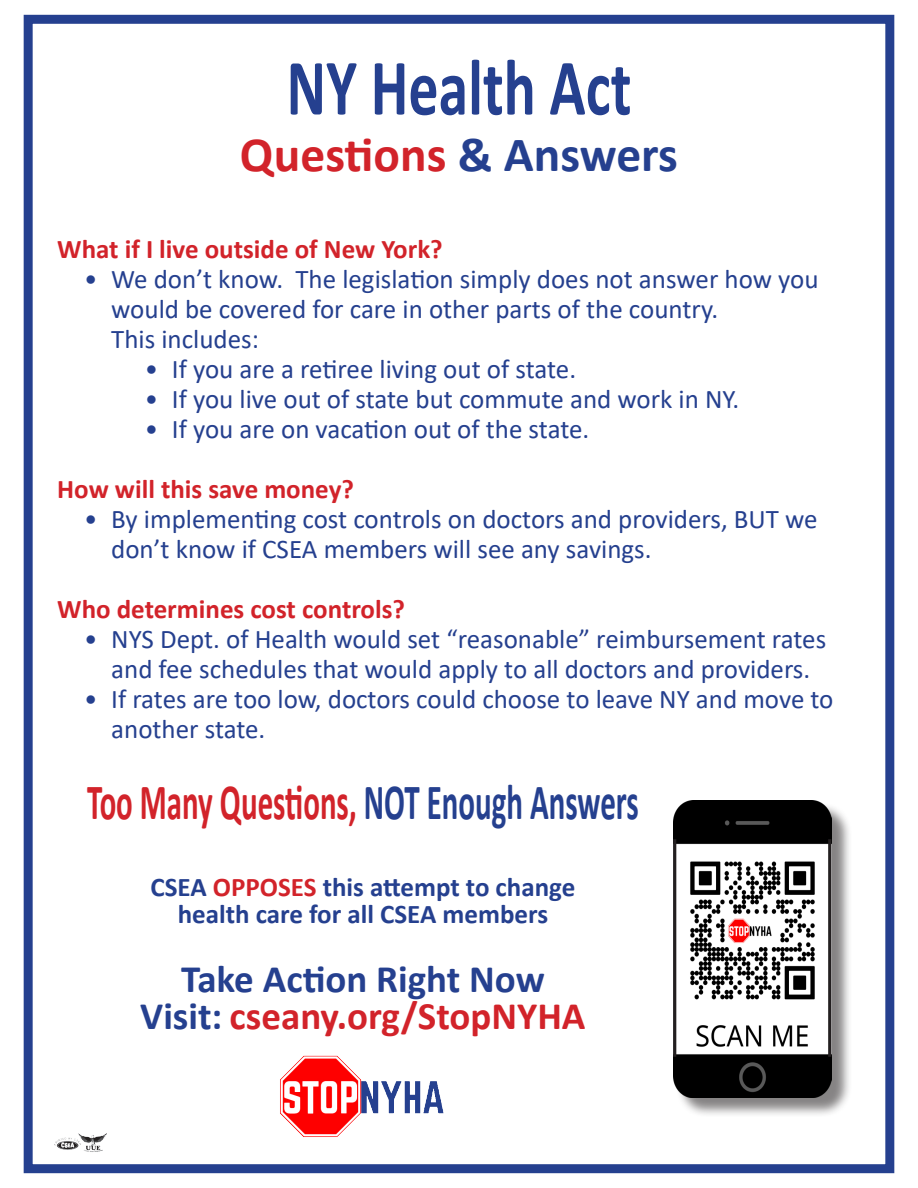
<style>
.page{position:relative;width:918px;height:1188px;background:#fff}
.page>*{position:absolute;margin:0;border:0;box-sizing:border-box;transform-origin:0 0}
.t1{font:700 80.55px "Calibri";color:#25408f;scale:.74 1}
.t2{font:700 51px "Calibri";color:#d2232a;scale:.61 1}
.t3{font:700 49.5px "Calibri";color:#d2232a}
.t4{font:700 39px "Calibri";color:#d2232a}
.t5{font:700 39px "Calibri";color:#25408f}
.t6{font:27px/30px "Calibri";color:#25408f}
.t7{font:700 27px "Calibri";color:#d2232a}
.t8{font:700 27px/27px "Calibri";color:#25408f;text-align:center}
.s1{color:#25408f}
.s2{color:#d2232a}
</style>
<div class="page">
<div style="left:675px;top:802px;width:177px;height:316px;background:#231f20;opacity:.55"></div>
<img style="left:673px;top:800px;width:158px;height:297px">
<img style="left:54px;top:1134px;width:52px;height:18px">
<hr style="left:673px;top:839px;width:3px;height:218px;background:#231f20">
<hr style="left:828px;top:839px;width:3px;height:218px;background:#231f20">
<div style="left:24px;top:15px;width:870px;height:1158px;border:9px solid #25408f"></div>
<img style="left:280px;top:1055px;width:164px;height:82px">
<p class="t1" style="left:287px;top:31px;width:468px">NY Health Act</p>
<p class="t3" style="left:240px;top:120px;width:440px">Questions <span class="s1">&amp; Answers</span></p>
<p class="t7" style="left:57px;top:230px;width:387px">What if I live outside of New York?</p>
<p class="t6" style="left:111px;top:263px;width:709px;text-indent:-27px">• We don’t know. The legislation simply does not answer how you would be covered for care in other parts of the country.</p>
<p class="t6" style="left:111px;top:323px;width:149px">This includes:</p>
<p class="t6" style="left:145px;top:353px;width:433px">• If you are a retiree living out of state.</p>
<p class="t6" style="left:145px;top:383px;width:596px">• If you live out of state but commute and work in NY.</p>
<p class="t6" style="left:145px;top:413px;width:446px">• If you are on vacation out of the state.</p>
<p class="t7" style="left:57px;top:470px;width:298px">How will this save money?</p>
<p class="t6" style="left:111px;top:503px;width:708px;text-indent:-27px">• By implementing cost controls on doctors and providers, BUT we don’t know if CSEA members will see any savings.</p>
<p class="t7" style="left:57px;top:590px;width:349px">Who determines cost controls?</p>
<p class="t6" style="left:84px;top:623px;width:744px;text-align:center">• NYS Dept. of Health would set “reasonable” reimbursement rates and fee schedules that would apply to all doctors and providers.</p>
<p class="t6" style="left:111px;top:683px;width:724px;text-indent:-27px">• If rates are too low, doctors could choose to leave NY and move to another state.</p>
<p class="t2" style="left:87px;top:766px;width:906px">Too Many Questions, <span class="s1">NOT Enough Answers</span></p>
<p class="t8" style="left:151px;top:873px;width:426px">CSEA <span class="s2">OPPOSES</span> this attempt to change health care for all CSEA members</p>
<p class="t5" style="left:181px;top:951px;width:365px">Take Action Right Now</p>
<p class="t4" style="left:140px;top:989px;width:447px"><span class="s1">Visit:</span> cseany.org/StopNYHA</p>
</div>
